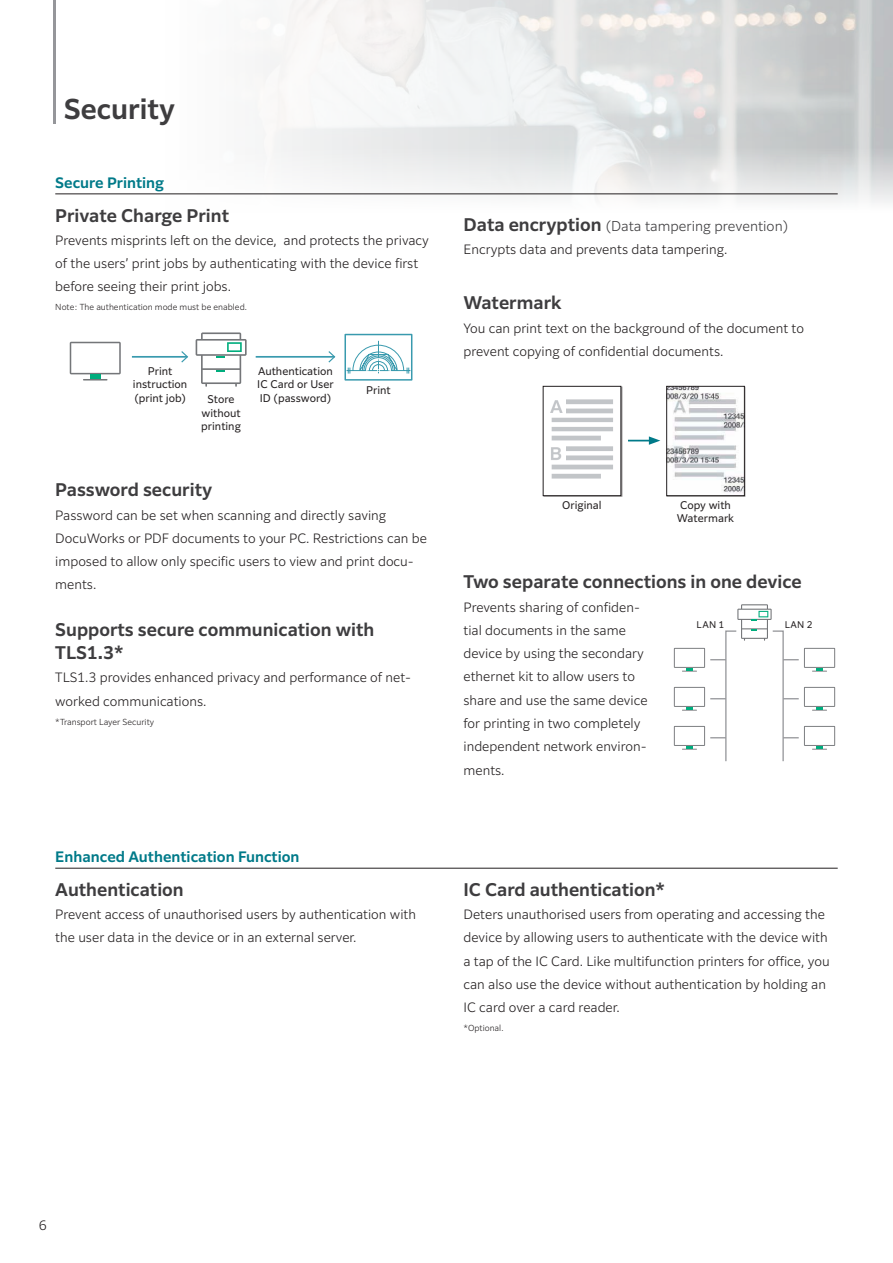
<style>
.page{position:relative;width:893px;height:1263px;background:#fff}
.page>*{position:absolute;margin:0;border:0;box-sizing:border-box;transform-origin:0 0}
.t1{font:600 27px "Clarimo UDPE";color:#3e3d3f}
.t2{font:600 17.25px/23.2px "Clarimo UDPE";color:#3e3d3f}
.t3{font:600 14.25px "Clarimo UDPE";color:#007a89}
.t4{font:300 13.5px "Clarimo UDPE";color:#3e3d3f}
.t5{font:300 12.75px/23.2px "Clarimo UDPE";color:#231f20}
.t6{font:10.5px/13.5px "Clarimo UDPE";color:#231f20}
.t7{font:9.15px "Clarimo UDPE";color:#231f20}
.t8{font:300 8.25px "Clarimo UDPE";color:#231f20}
.s1{font-weight:600;font-size:17.25px}
</style>
<div class="page">
<hr style="left:55px;top:194px;width:783px;height:1px;background:#231f20">
<hr style="left:55px;top:868px;width:783px;height:1px;background:#231f20">
<hr style="left:53px;top:0;width:2px;height:123px;background:#95969a">
<hr style="left:132px;top:356px;width:55px;height:2px;background:#399aae">
<svg style="left:180px;top:351px;width:8px;height:12px"></svg>
<hr style="left:256px;top:356px;width:78px;height:2px;background:#399aae">
<svg style="left:327px;top:351px;width:9px;height:12px"></svg>
<div style="left:344px;top:334px;width:68px;height:47px;border:2px solid #399aae"></div>
<svg style="left:346px;top:340px;width:65px;height:34px"></svg>
<svg style="left:196px;top:332px;width:51px;height:55px"></svg>
<svg style="left:70px;top:342px;width:51px;height:38px"></svg>
<div style="left:90px;top:374px;width:10px;height:5px;background:#00ad7d"></div>
<svg style="left:674px;top:604px;width:161px;height:158px"></svg>
<svg style="left:628px;top:436px;width:32px;height:9px"></svg>
<div style="left:666px;top:386px;width:80px;height:111px;background:#231f20;opacity:.5"></div>
<img style="left:668px;top:388px;width:75px;height:106px">
<div style="left:666px;top:386px;width:79px;height:110px;border:1px solid #231f20"></div>
<div style="left:543px;top:386px;width:79px;height:111px;background:#231f20;opacity:.5"></div>
<img style="left:545px;top:388px;width:74px;height:106px">
<div style="left:543px;top:386px;width:78px;height:110px;border:1px solid #231f20"></div>
<h1 class="t1" style="left:64px;top:87px;width:113px">Security</h1>
<p class="t3" style="left:55px;top:171px;width:110px">Secure Printing</p>
<h2 class="t2" style="left:55px;top:202px;width:175px">Private Charge Print</h2>
<p class="t5" style="left:55px;top:227px;width:375px">Prevents misprints left on the device, and protects the privacy of the users’ print jobs by authenticating with the device first before seeing their print jobs.</p>
<p class="t8" style="left:55px;top:301px;width:193px">Note: The authentication mode must be enabled.</p>
<p class="t6" style="left:133px;top:363px;width:56px;text-align:center">Print instruction (print job)</p>
<p class="t6" style="left:257px;top:363px;width:78px">Authentication<br>IC Card or User</p>
<p class="t6" style="left:208px;top:392px;width:28px">Store</p>
<p class="t6" style="left:260px;top:390px;width:73px">ID (password)</p>
<p class="t6" style="left:201px;top:405px;width:41px">without printing</p>
<p class="t6" style="left:366px;top:383px;width:26px">Print</p>
<h2 class="t2" style="left:55px;top:477px;width:158px">Password security</h2>
<p class="t5" style="left:55px;top:502px;width:373px">Password can be set when scanning and directly saving DocuWorks or PDF documents to your PC. Restrictions can be imposed to allow only specific users to view and print docu&shy;ments.</p>
<h2 class="t2" style="left:55px;top:617px;width:321px">Supports secure communication with<br>TLS1.3*</h2>
<p class="t5" style="left:55px;top:665px;width:357px">TLS1.3 provides enhanced privacy and performance of net&shy;worked communications.</p>
<p class="t8" style="left:55px;top:715px;width:100px">*Transport Layer Security</p>
<p class="t3" style="left:55px;top:845px;width:246px">Enhanced Authentication Function</p>
<h2 class="t2" style="left:55px;top:877px;width:130px">Authentication</h2>
<p class="t5" style="left:55px;top:902px;width:362px">Prevent access of unauthorised users by authentication with the user data in the device or in an external server.</p>
<p class="t4" style="left:463px;top:215px;width:326px"><span class="s1">Data encryption</span> (Data tampering prevention)</p>
<p class="t5" style="left:463px;top:236px;width:265px">Encrypts data and prevents data tampering.</p>
<h2 class="t2" style="left:463px;top:290px;width:100px">Watermark</h2>
<p class="t5" style="left:463px;top:315px;width:342px">You can print text on the background of the document to prevent copying of confidential documents.</p>
<p class="t6" style="left:562px;top:497px;width:41px">Original</p>
<p class="t6" style="left:677px;top:497px;width:59px">Copy with<br>Watermark</p>
<h2 class="t2" style="left:463px;top:569px;width:340px">Two separate connections in one device</h2>
<p class="t5" style="left:463px;top:594px;width:186px">Prevents sharing of confiden&shy;tial documents in the same device by using the secondary ethernet kit to allow users to share and use the same device for printing in two completely independent network environ&shy;ments.</p>
<p class="t7" style="left:697px;top:617px;width:29px">LAN 1</p>
<p class="t7" style="left:785px;top:617px;width:29px">LAN 2</p>
<h2 class="t2" style="left:463px;top:877px;width:203px">IC Card authentication*</h2>
<p class="t5" style="left:463px;top:902px;width:368px">Deters unauthorised users from operating and accessing the device by allowing users to authenticate with the device with a tap of the IC Card. Like multifunction printers for office, you can also use the device without authentication by holding an IC card over a card reader.</p>
<p class="t8" style="left:463px;top:1022px;width:41px">*Optional.</p>
<p class="t5" style="left:39px;top:1213px;width:10px">6</p>
</div>
